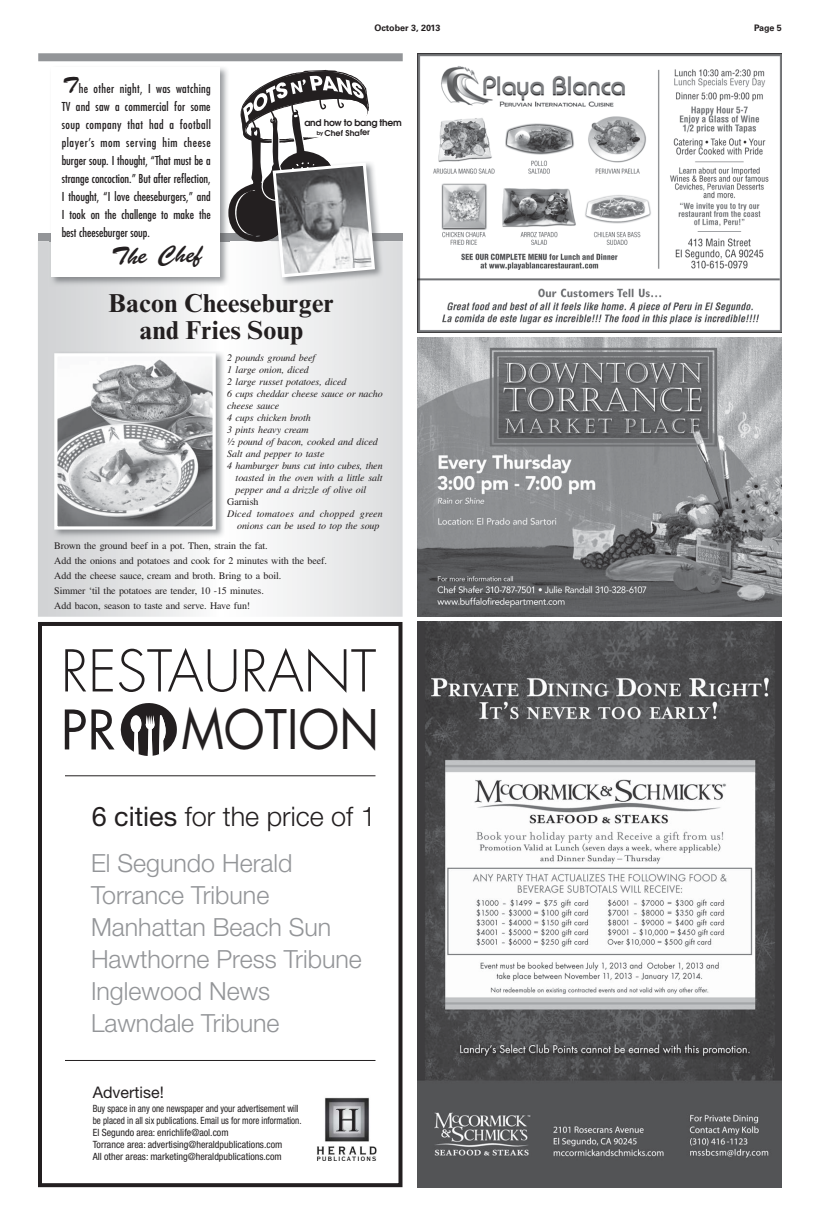
<style>
.page{position:relative;width:819px;height:1224px;background:#fff}
.page>*{position:absolute;margin:0;border:0;box-sizing:border-box;transform-origin:0 0}
.t1{font:300 56px "Futura Std";color:#231f20}
.t2{font:53px "Futura Std";color:#231f20}
.t3{font:300 27px "Helvetica Neue LT Std";color:#231f20}
.t4{font:700 26px/27px "Times New Roman MT Std";letter-spacing:.01em;color:#231f20;text-align:center}
.t5{font:300 25px/32px "Helvetica Neue LT Std";color:#939598}
.t6{font:24.5px "Brush Script Std";color:#231f20}
.t7{font:22px "Brush Script Std";color:#231f20}
.t8{font:16px "Helvetica Neue LT Std";color:#231f20}
.t9{font:condensed 12px/18px "Futura Std";color:#231f20;text-align:justify}
.t10{font:italic 10px/12px "Times LT Std";letter-spacing:-.01em;color:#231f20}
.t11{font:10px/15px "Times LT Std";letter-spacing:-.01em;color:#231f20}
.t12{font:condensed 10px/12px "Helvetica Neue LT Std";color:#231f20;scale:.91 1}
.t13{font:600 9.2px "Avant Garde";letter-spacing:-.025em;color:#231f20}
.t14{font:700 9px "Univers LT Std";color:#231f20}
.t15{font:600 8px "Avant Garde";color:#231f20}
.s1{font-size:5.5px}
.s2{font-weight:400}
</style>
<div class="page">
<div style="left:38px;top:622px;width:364px;height:565px;border:4px solid #231f20"></div>
<img style="left:317px;top:1097px;width:60px;height:63px">
<svg style="left:120px;top:703px;width:57px;height:53px"></svg>
<hr style="left:65px;top:775px;width:310px;height:1px;background:#231f20">
<hr style="left:65px;top:1060px;width:310px;height:1px;background:#231f20">
<div style="left:38px;top:53px;width:365px;height:8px;background:#939598"></div>
<svg style="left:38px;top:241px;width:365px;height:376px"></svg>
<div style="left:38px;top:233px;width:365px;height:8px;background:#939598"></div>
<img style="left:49px;top:67px;width:180px;height:219px">
<div style="left:51px;top:68px;width:169px;height:209px;background:#fff"></div>
<img style="left:52px;top:351px;width:173px;height:188px">
<img style="left:58px;top:357px;width:154px;height:169px">
<div style="left:54px;top:353px;width:162px;height:177px;border:3px solid #fff"></div>
<img style="left:271px;top:211px;width:113px;height:75px">
<svg style="left:227px;top:68px;width:150px;height:211px"></svg>
<img style="left:417px;top:622px;width:365px;height:565px">
<img style="left:417px;top:53px;width:365px;height:279px">
<img style="left:417px;top:338px;width:365px;height:279px">
<h3 class="t7" style="left:63px;top:71px;width:16px">T</h3>
<p class="t9" style="left:62px;top:80px;width:151px;text-indent:17px">he other night, I was watching TV and saw a commercial for some soup company that had a football player’s mom serving him cheese burger soup. I thought, “That must be a strange concoction.” But after reflection, I thought, “I love cheeseburgers,” and I took on the challenge to make the best cheeseburger soup.</p>
<h3 class="t6" style="left:111px;top:242px;width:92px;rotate:-2deg">The Chef</h3>
<p class="t14" style="left:374px;top:24px;width:68px">October 3, 2013</p>
<p class="t14" style="left:754px;top:24px;width:29px">Page 5</p>
<p class="t13" style="left:304px;top:119px;width:99px">and how to bang them</p>
<p class="t15" style="left:317px;top:130px;width:55px"><span class="s1">by</span> Chef Shafer</p>
<h3 class="t4" style="left:109px;top:292px;width:227px">Bacon Cheeseburger and Fries Soup</h3>
<p class="t10" style="left:227px;top:353px;width:89px">2 pounds ground beef</p>
<p class="t10" style="left:227px;top:365px;width:83px">1 large onion, diced</p>
<p class="t10" style="left:227px;top:377px;width:121px">2 large russet potatoes, diced</p>
<p class="t10" style="left:227px;top:389px;width:157px">6 cups cheddar cheese sauce or nacho</p>
<p class="t10" style="left:227px;top:401px;width:53px">cheese sauce</p>
<p class="t10" style="left:227px;top:413px;width:85px">4 cups chicken broth</p>
<p class="t10" style="left:227px;top:425px;width:83px">3 pints heavy cream</p>
<p class="t10" style="left:227px;top:437px;width:152px">½ pound of bacon, cooked and diced</p>
<p class="t10" style="left:227px;top:449px;width:99px">Salt and pepper to taste</p>
<p class="t10" style="left:227px;top:461px;width:157px">4 hamburger buns cut into cubes, then</p>
<p class="t10" style="left:236px;top:473px;width:149px">toasted in the oven with a little salt</p>
<p class="t10" style="left:236px;top:485px;width:132px">pepper and a drizzle of olive oil</p>
<p class="t11" style="left:227px;top:495px;width:33px">Garnish</p>
<p class="t10" style="left:237px;top:509px;width:147px;text-indent:-10px">Di ced tomatoes and chopped green onions can be used to top the soup</p>
<p class="t11" style="left:54px;top:539px;width:274px">Brown the ground beef in a pot. Then, strain the fat.<br>Add the onions and potatoes and cook for 2 minutes with the beef.<br>Add the cheese sauce, cream and broth. Bring to a boil.<br>Simmer ‘til the potatoes are tender, 10 -15 minutes.<br>Add bacon, season to taste and serve. Have fun!</p>
<h1 class="t1" style="left:61px;top:639px;width:317px">RESTAURANT</h1>
<h2 class="t2" style="left:61px;top:700px;width:320px">PR MOTION</h2>
<h3 class="t3" style="left:92px;top:806px;width:286px"><span class="s2">6 cities</span> for the price of 1</h3>
<h3 class="t5" style="left:91px;top:850px;width:272px">El Segundo Herald<br>Torrance Tribune<br>Manhattan Beach Sun<br>Hawthorne Press Tribune<br>Inglewood News<br>Lawndale Tribune</h3>
<h3 class="t8" style="left:93px;top:1083px;width:73px">Advertise!</h3>
<p class="t12" style="left:93px;top:1104px;width:231px">Buy space in any one newspaper and your advertisement will be placed in all six publications. Email us for more information.<br>El Segundo area: enrichlife@aol.com<br>Torrance area: advertising@heraldpublications.com<br>All other areas: marketing@heraldpublications.com</p>
</div>
